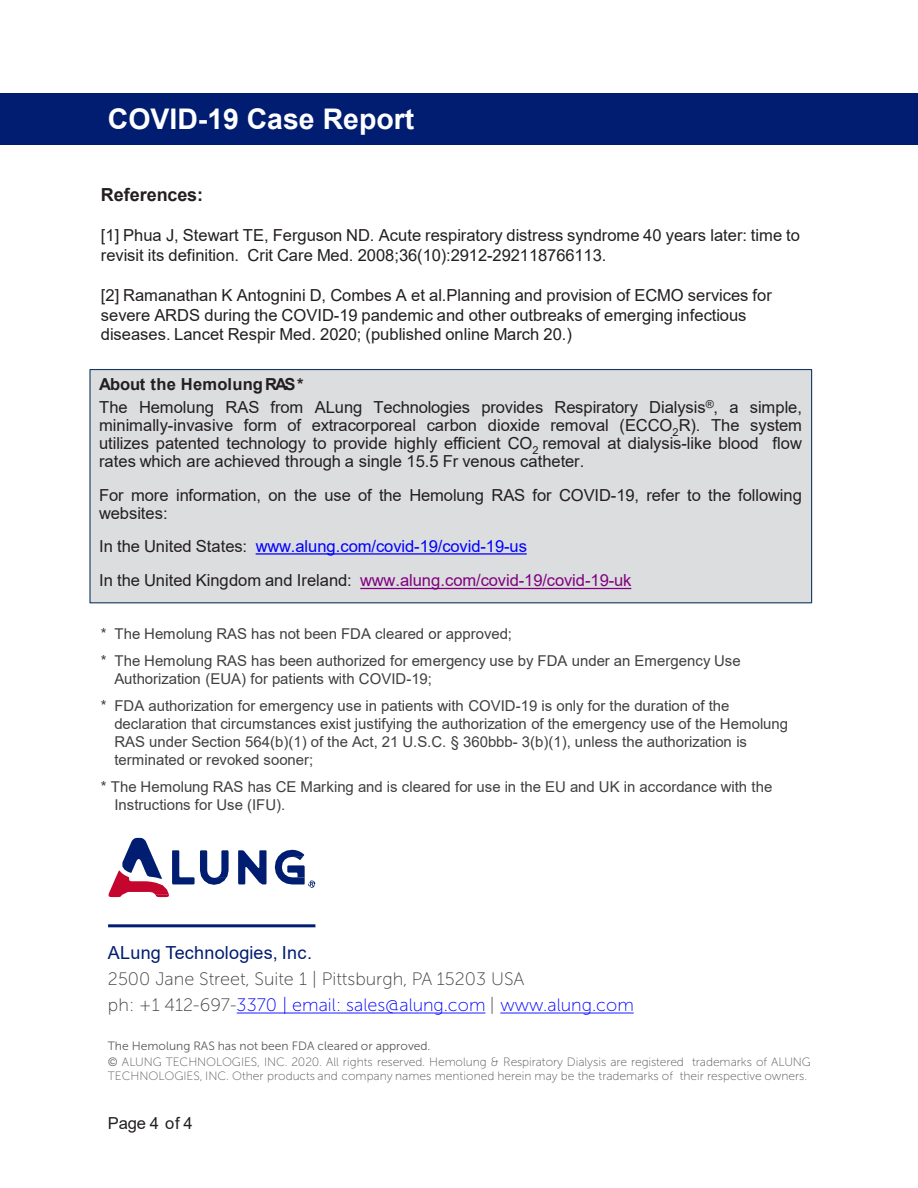
<style>
.page{position:relative;width:918px;height:1188px;background:#fff}
.page>*{position:absolute;margin:0;border:0;box-sizing:border-box;transform-origin:0 0}
.t1{font:700 28.5px "Arial";color:#fff}
.t2{font:18px "Museo Sans 100";color:#00f}
.t3{font:18px "Museo Sans 100";color:#414042}
.t4{font:18px "Arial";letter-spacing:.015em;color:#001d71}
.t5{font:700 18px "Arial";letter-spacing:-.005em;color:#231f20}
.t6{font:16.5px/18px "Arial";color:#231f20}
.t7{font:16.5px "Arial";color:#800080}
.t8{font:16.5px "Arial";color:#00f}
.t9{font:700 16.5px "Arial";letter-spacing:.01em;color:#231f20}
.t10{font:15px/18px "Arial";color:#404040}
.t11{font:12px/13.5px "Museo Sans 100";letter-spacing:-.005em;color:#58595b}
.t12{font:12px "Museo Sans 300";color:#58595b}
.s1{color:#231f20}
.s2{color:#414042}
.s3{font-family:"Museo Sans 300"}
</style>
<div class="page">
<svg style="left:109px;top:838px;width:120px;height:59px"></svg>
<svg style="left:238px;top:850px;width:29px;height:34px"></svg>
<svg style="left:275px;top:850px;width:40px;height:38px"></svg>
<hr style="left:108px;top:924px;width:207px;height:3px;background:#001d71">
<div style="left:0;top:93px;width:918px;height:51px;background:#001d71"></div>
<svg style="left:237px;top:1013px;width:248px;height:1px"></svg>
<svg style="left:500px;top:1013px;width:134px;height:1px"></svg>
<div style="left:89px;top:369px;width:723px;height:234px;background:#dcddde;border:1px solid #17375e"></div>
<svg style="left:256px;top:553px;width:271px;height:2px"></svg>
<svg style="left:360px;top:588px;width:271px;height:1px"></svg>
<p class="t1" style="left:108px;top:98px;width:308px">COVID-19 Case Report</p>
<p class="t5" style="left:101px;top:182px;width:104px">References:</p>
<p class="t6" style="left:101px;top:226px;width:701px;line-height:19.8px">[1] Phua J, Stewart TE, Ferguson ND. Acute respiratory distress syndrome 40 years later: time to revisit its definition. Crit Care Med. 2008;36(10):2912-292118766113.</p>
<p class="t6" style="left:101px;top:285px;width:673px;line-height:19.8px">[2] Ramanathan K Antognini D, Combes A et al.Planning and provision of ECMO services for severe ARDS during the COVID-19 pandemic and other outbreaks of emerging infectious diseases. Lancet Respir Med. 2020; (published online March 20.)</p>
<p class="t9" style="left:99px;top:372px;width:206px">About the HemolungRAS*</p>
<p class="t6" style="left:99px;top:399px;width:705px;text-align:justify">The Hemolung RAS from ALung Technologies provides Respiratory Dialysis<sup>®</sup>, a simple, minimally-invasive form of extracorporeal carbon dioxide removal (ECCO<sub>2</sub>R). The system utilizes patented technology to provide highly efficient CO<sub>2</sub> removal at dialysis-like blood flow rates which are achieved through a single 15.5 Fr venous catheter.</p>
<p class="t6" style="left:99px;top:486px;width:704px">For more information, on the use of the Hemolung RAS for COVID-19, refer to the following websites:</p>
<p class="t8" style="left:99px;top:534px;width:429px"><span class="s1">In the United States:</span> www.alung.com/covid-19/covid-19-us</p>
<p class="t7" style="left:99px;top:569px;width:534px"><span class="s1">In the United Kingdom and Ireland:</span> www.alung.com/covid-19/covid-19-uk</p>
<p class="t10" style="left:101px;top:625px;width:413px">* The Hemolung RAS has not been FDA cleared or approved;</p>
<p class="t10" style="left:114px;top:652px;width:628px;text-indent:-14px">* The Hemolung RAS has been authorized for emergency use by FDA under an Emergency Use<br>Authorization (EUA) for patients with COVID-19;</p>
<p class="t10" style="left:114px;top:697px;width:675px;text-indent:-13px">* FDA authorization for emergency use in patients with COVID-19 is only for the duration of the declaration that circumstances exist justifying the authorization of the emergency use of the Hemolung RAS under Section 564(b)(1) of the Act, 21 U.S.C. § 360bbb- 3(b)(1), unless the authorization is terminated or revoked sooner;</p>
<p class="t10" style="left:114px;top:778px;width:659px;text-indent:-14px">* The Hemolung RAS has CE Marking and is cleared for use in the EU and UK in accordance with the<br>Instructions for Use (IFU).</p>
<p class="t4" style="left:108px;top:941px;width:206px">ALung Technologies, Inc.</p>
<p class="t3" style="left:108px;top:969px;width:418px">2500 Jane Street, Suite 1 | Pittsburgh, PA 15203 USA</p>
<p class="t2" style="left:108px;top:995px;width:527px"><span class="s2">ph: +1 412-697-</span>3370 | email: sales@alung.com <span class="s2">|</span> www.alung.com</p>
<p class="t12" style="left:108px;top:1039px;width:324px">The Hemolung RAS has not been FDA cleared or approved.</p>
<p class="t11" style="left:108px;top:1056px;width:705px"><span class="s3">©</span> ALUNG TECHNOLOGIES, INC. 2020. All rights reserved. Hemolung &amp; Respiratory Dialysis are registered trademarks of ALUNG<br>TECHNOLOGIES, INC. Other products and company names mentioned herein may be the trademarks of their respective owners.</p>
<p class="t6" style="left:108px;top:1114px;width:86px">Page 4 of 4</p>
</div>
